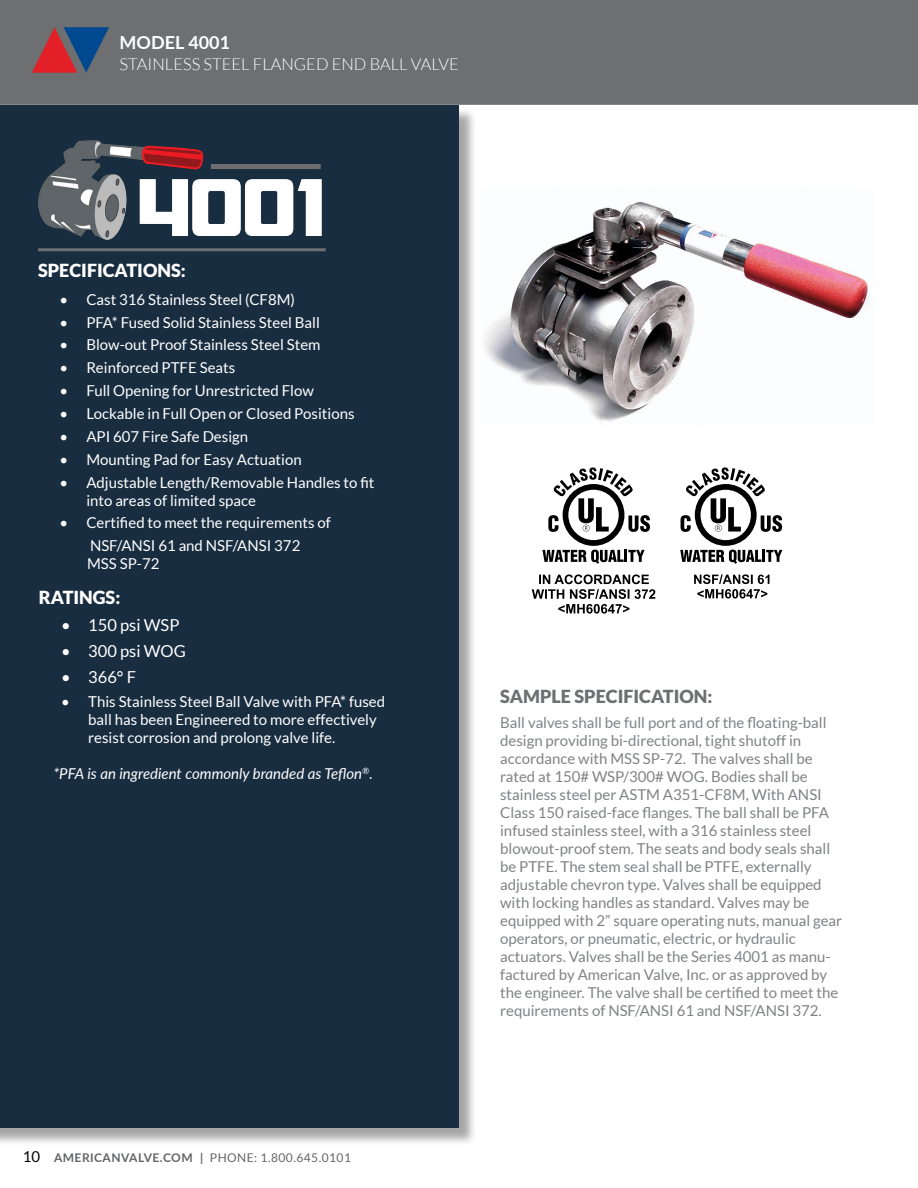
<style>
.page{position:relative;width:918px;height:1188px;background:#fff}
.page>*{position:absolute;margin:0;border:0;box-sizing:border-box;transform-origin:0 0}
.t1{font:900 18px "Lato";color:#fff}
.t2{font:900 18px "Lato";color:#6d6f71}
.t3{font:700 18px "Lato";color:#fff}
.t4{font:300 16.5px "Lato";color:#fff}
.t5{font:16.5px "Lato";color:#fff}
.t6{font:15px/18px "Lato";color:#808285}
.t7{font:15px/18px "Lato";color:#fff}
.t8{font:italic 15px "Lato";color:#fff}
.t9{font:12px "Lato";letter-spacing:.04em;color:#636466}
.s1{font-size:15px;color:#000}
.s2{font-weight:700}
</style>
<div class="page">
<div style="left:0;top:0;width:918px;height:105px;background:#6d6f71"></div>
<svg style="left:32px;top:27px;width:142px;height:65px;background:#6d616c"></svg>
<div style="left:0;top:107px;width:478px;height:1039px;background:#000;opacity:.35"></div>
<div style="left:0;top:105px;width:459px;height:1023px;background:#192d40"></div>
<div style="left:563px;top:484px;width:61px;height:62px;background:#000;border-radius:50%"></div>
<div style="left:568px;top:490px;width:51px;height:50px;background:#fff;border-radius:50%"></div>
<svg style="left:548px;top:467px;width:102px;height:65px"></svg>
<svg style="left:532px;top:574px;width:123px;height:40px"></svg>
<svg style="left:542px;top:550px;width:103px;height:14px"></svg>
<svg style="left:680px;top:550px;width:102px;height:14px"></svg>
<svg style="left:694px;top:574px;width:75px;height:25px"></svg>
<svg style="left:695px;top:484px;width:62px;height:62px"></svg>
<div style="left:701px;top:490px;width:50px;height:50px;background:#fff;border-radius:50%"></div>
<svg style="left:681px;top:467px;width:101px;height:65px"></svg>
<hr style="left:38px;top:248px;width:288px;height:3px;background:#6d6f71">
<img style="left:484px;top:201px;width:385px;height:221px">
<img style="left:39px;top:141px;width:283px;height:99px">
<p class="t3" style="left:120px;top:29px;width:112px">MODEL 4001</p>
<p class="t4" style="left:120px;top:55px;width:341px">STAINLESS STEEL FLANGED END BALL VALVE</p>
<p class="t1" style="left:38px;top:260px;width:149px">SPECIFICATIONS:</p>
<p class="t7" style="left:59px;top:290px;width:237px">• Cast 316 Stainless Steel (CF8M)</p>
<p class="t7" style="left:59px;top:313px;width:262px">• PFA* Fused Solid Stainless Steel Ball</p>
<p class="t7" style="left:59px;top:336px;width:263px">• Blow-out Proof Stainless Steel Stem</p>
<p class="t7" style="left:59px;top:359px;width:177px">• Reinforced PTFE Seats</p>
<p class="t7" style="left:59px;top:382px;width:256px">• Full Opening for Unrestricted Flow</p>
<p class="t7" style="left:59px;top:404px;width:297px">• Lockable in Full Open or Closed Positions</p>
<p class="t7" style="left:59px;top:427px;width:190px">• API 607 Fire Safe Design</p>
<p class="t7" style="left:59px;top:450px;width:244px">• Mounting Pad for Easy Actuation</p>
<p class="t7" style="left:86px;top:473px;width:290px;text-indent:-27px">• Adjustable Length/Removable Handles to fit into areas of limited space</p>
<p class="t7" style="left:59px;top:511px;width:273px;line-height:22.8px;text-align:center">• Certified to meet the requirements of<br>NSF/ANSI 61 and NSF/ANSI 372</p>
<p class="t7" style="left:87px;top:555px;width:74px">MSS SP-72</p>
<p class="t1" style="left:39px;top:587px;width:83px">RATINGS:</p>
<p class="t5" style="left:61px;top:616px;width:120px">• 150 psi WSP</p>
<p class="t5" style="left:61px;top:642px;width:126px">• 300 psi WOG</p>
<p class="t5" style="left:61px;top:668px;width:76px">• 366° F</p>
<p class="t7" style="left:88px;top:693px;width:298px;text-indent:-27px">• This Stainless Steel Ball Valve with PFA* fused ball has been Engineered to more effectively resist corrosion and prolong valve life.</p>
<p class="t8" style="left:53px;top:763px;width:321px">*PFA is an ingredient commonly branded as Teflon<sup>®</sup>.</p>
<p class="t9" style="left:23px;top:1151px;width:330px"><span class="s1">10</span> <span class="s2">AMERICANVALVE.COM |</span> PHONE: 1.800.645.0101</p>
<p class="t2" style="left:500px;top:686px;width:214px">SAMPLE SPECIFICATION:</p>
<p class="t6" style="left:500px;top:713px;width:344px">Ball valves shall be full port and of the floating-ball design providing bi-directional, tight shutoff in accordance with MSS SP-72. The valves shall be rated at 150# WSP/300# WOG. Bodies shall be stainless steel per ASTM A351-CF8M, With ANSI Class 150 raised-face flanges. The ball shall be PFA infused stainless steel, with a 316 stainless steel blowout-proof stem. The seats and body seals shall be PTFE. The stem seal shall be PTFE, externally adjustable chevron type. Valves shall be equipped with locking handles as standard. Valves may be equipped with 2” square operating nuts, manual gear operators, or pneumatic, electric, or hydraulic actuators. Valves shall be the Series 4001 as manu&shy;factured by American Valve, Inc. or as approved by the engineer. The valve shall be certified to meet the requirements of NSF/ANSI 61 and NSF/ANSI 372.</p>
</div>
